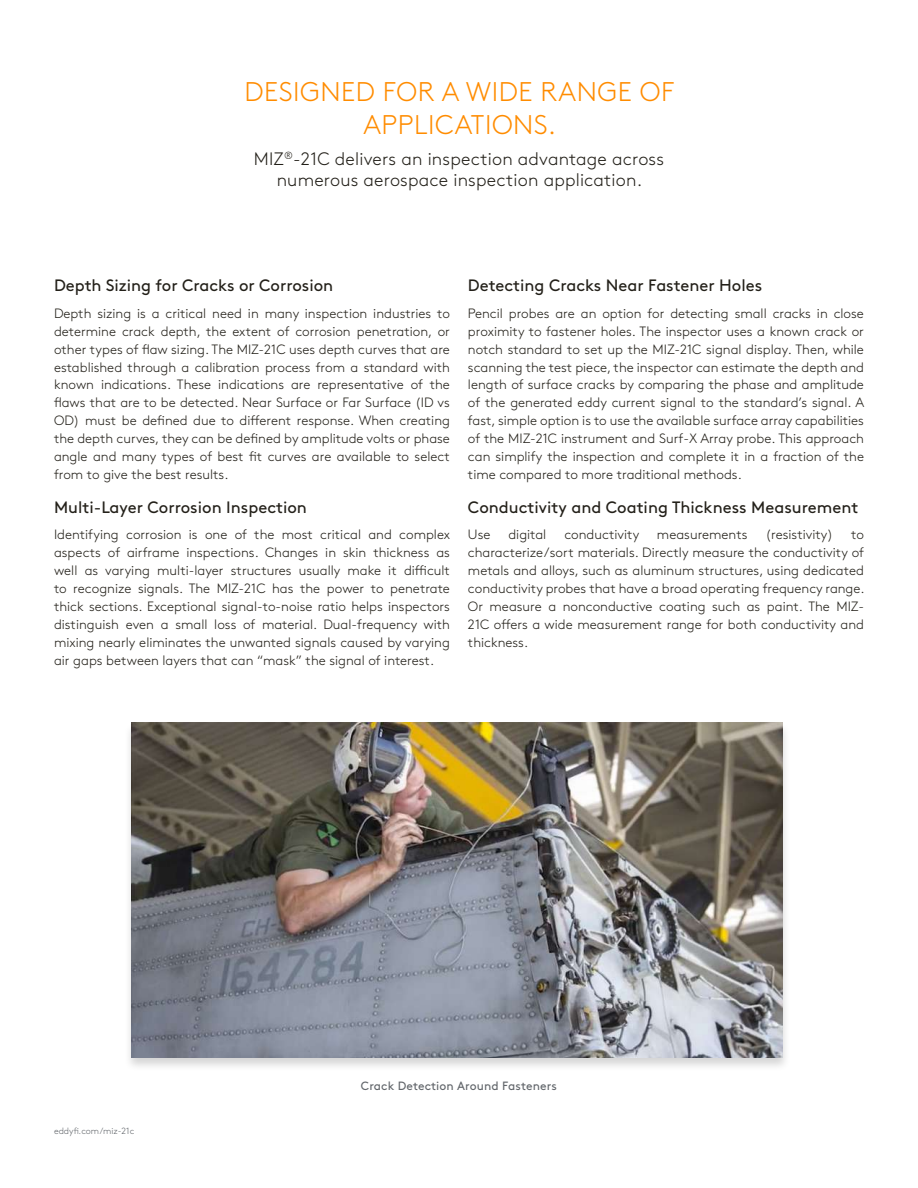
<style>
.page{position:relative;width:918px;height:1188px;background:#fff}
.page>*{position:absolute;margin:0;border:0;box-sizing:border-box;transform-origin:0 0}
.t1{font:300 27px/32.4px "Brown Std";letter-spacing:.02em;color:#ff8c00;text-align:center}
.t2{font:300 18px/21.6px "Brown Std";letter-spacing:.01em;color:#232019;text-align:center}
.t3{font:16.5px "Brown Std";color:#232019}
.t4{font:300 13.5px/18px "Brown Std";color:#232019;text-align:justify}
.t5{font:12px "Brown Std";letter-spacing:.01em;color:#62666b}
.t6{font:300 9px "Brown Std";color:#62666b}
</style>
<div class="page">
<div style="left:124px;top:721px;width:667px;height:351px;background:#000;opacity:.17"></div>
<img style="left:131px;top:723px;width:652px;height:334px">
<h1 class="t1" style="left:244px;top:76px;width:431px">DESIGNED FOR A WIDE RANGE OF<br>APPLICATIONS.</h1>
<h2 class="t2" style="left:254px;top:148px;width:412px">MIZ<sup>®</sup>-21C delivers an inspection advantage across numerous aerospace inspection application.</h2>
<p class="t3" style="left:54px;top:276px;width:281px">Depth Sizing for Cracks or Corrosion</p>
<p class="t4" style="left:54px;top:304px;width:398px">Depth sizing is a critical need in many inspection industries to determine crack depth, the extent of corrosion penetration, or other types of flaw sizing. The MIZ-21C uses depth curves that are established through a calibration process from a standard with known indications. These indications are representative of the flaws that are to be detected. Near Surface or Far Surface (ID vs OD) must be defined due to different response. When creating the depth curves, they can be defined by amplitude volts or phase angle and many types of best fit curves are available to select from to give the best results.</p>
<p class="t3" style="left:54px;top:497px;width:254px">Multi-Layer Corrosion Inspection</p>
<p class="t4" style="left:54px;top:526px;width:398px">Identifying corrosion is one of the most critical and complex aspects of airframe inspections. Changes in skin thickness as well as varying multi-layer structures usually make it difficult to recognize signals. The MIZ-21C has the power to penetrate thick sections. Exceptional signal-to-noise ratio helps inspectors distinguish even a small loss of material. Dual-frequency with mixing nearly eliminates the unwanted signals caused by varying air gaps between layers that can “mask” the signal of interest.</p>
<p class="t3" style="left:468px;top:276px;width:296px">Detecting Cracks Near Fastener Holes</p>
<p class="t4" style="left:468px;top:304px;width:398px">Pencil probes are an option for detecting small cracks in close proximity to fastener holes. The inspector uses a known crack or notch standard to set up the MIZ-21C signal display. Then, while scanning the test piece, the inspector can estimate the depth and length of surface cracks by comparing the phase and amplitude of the generated eddy current signal to the standard’s signal. A fast, simple option is to use the available surface array capabilities of the MIZ-21C instrument and Surf-X Array probe. This approach can simplify the inspection and complete it in a fraction of the time compared to more traditional methods.</p>
<p class="t3" style="left:468px;top:497px;width:392px">Conductivity and Coating Thickness Measurement</p>
<p class="t4" style="left:468px;top:526px;width:24px">Use</p>
<p class="t4" style="left:508px;top:526px;width:39px">digital</p>
<p class="t4" style="left:564px;top:526px;width:76px">conductivity</p>
<p class="t4" style="left:657px;top:526px;width:92px">measurements</p>
<p class="t4" style="left:766px;top:526px;width:69px">(resistivity)</p>
<p class="t4" style="left:468px;top:526px;width:398px;text-indent:383px">to characterize/sort materials. Directly measure the conductivity of metals and alloys, such as aluminum structures, using dedicated conductivity probes that have a broad operating frequency range.<br>Or measure a nonconductive coating such as paint. The MIZ-21C offers a wide measurement range for both conductivity and thickness.</p>
<p class="t6" style="left:54px;top:1126px;width:82px">eddyfi.com/miz-21c</p>
<p class="t5" style="left:361px;top:1079px;width:198px">Crack Detection Around Fasteners</p>
</div>
